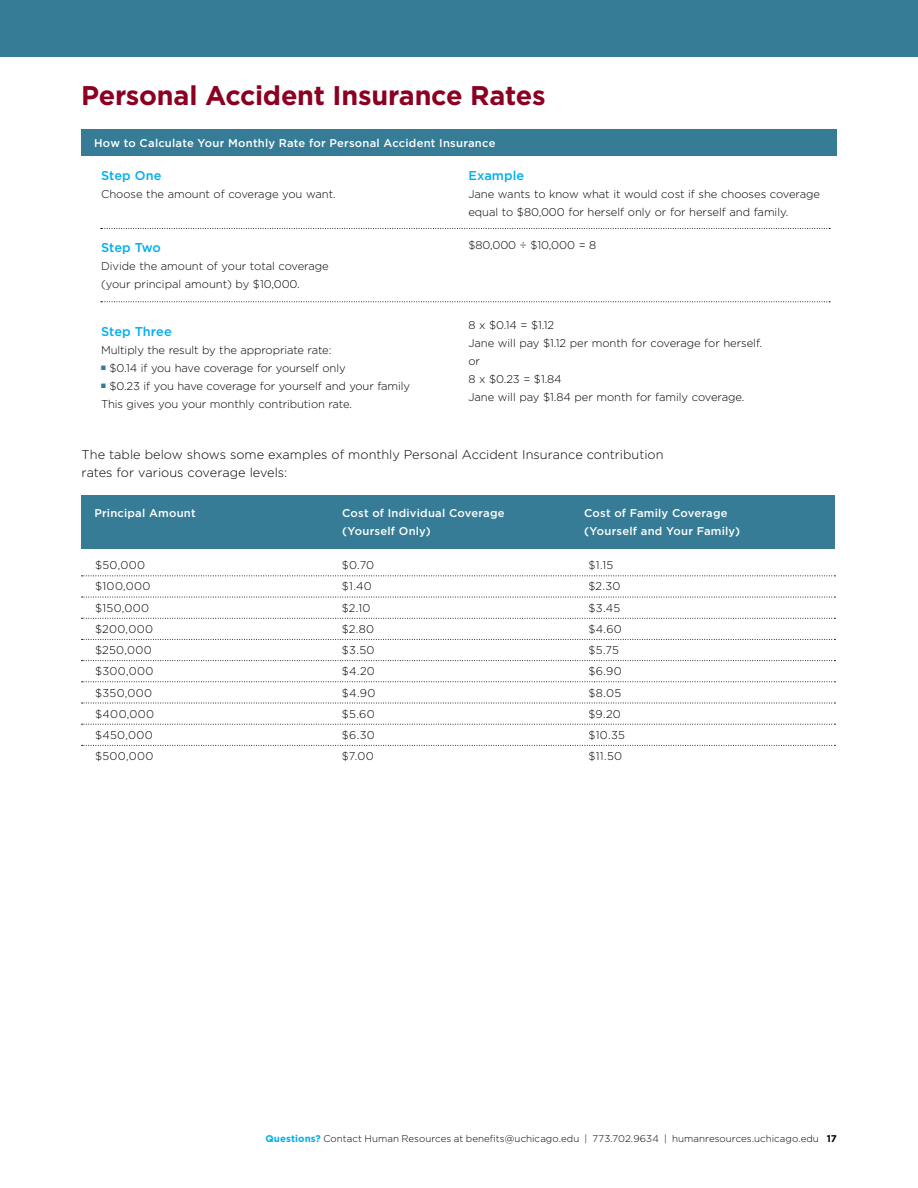
<style>
.page{position:relative;width:918px;height:1188px;background:#fff}
.page>*{position:absolute;margin:0;border:0;box-sizing:border-box;transform-origin:0 0}
.t1{font:700 27px "Gotham";letter-spacing:-.01em;color:#8b0021}
.t2{font:300 12.75px/18px "Gotham";color:#000}
.t3{font:500 12.75px "Gotham";letter-spacing:.005em;color:#00aeef}
.t4{font:300 11.25px/18px "Gotham";letter-spacing:-.005em;color:#000}
.t5{font:500 11.25px "Gotham";letter-spacing:.02em;color:#fff}
.t6{font:300 11.25px/21.3px "Gotham";letter-spacing:.035em;color:#000}
.t7{font:300 11.25px/21.3px "Gotham";letter-spacing:.02em;color:#000}
.t8{font:300 11.25px/21.3px "Gotham";letter-spacing:.025em;color:#000}
.t9{font:300 9.75px "Gotham";letter-spacing:.005em;color:#000}
.s1{font-weight:700;color:#00aeef}
.s2{font-weight:700}
</style>
<div class="page">
<div style="left:82px;top:495px;width:753px;height:54px;background:#367c96"></div>
<svg style="left:82px;top:724px;width:753px;height:1px"></svg>
<svg style="left:82px;top:745px;width:753px;height:1px"></svg>
<svg style="left:82px;top:575px;width:753px;height:1px"></svg>
<svg style="left:82px;top:597px;width:753px;height:1px"></svg>
<svg style="left:82px;top:618px;width:753px;height:1px"></svg>
<svg style="left:82px;top:639px;width:753px;height:1px"></svg>
<svg style="left:82px;top:660px;width:753px;height:1px"></svg>
<svg style="left:82px;top:681px;width:753px;height:1px"></svg>
<svg style="left:82px;top:703px;width:753px;height:1px"></svg>
<div style="left:81px;top:129px;width:756px;height:27px;background:#367c96"></div>
<svg style="left:101px;top:228px;width:729px;height:1px"></svg>
<svg style="left:101px;top:301px;width:729px;height:1px"></svg>
<div style="left:0;top:0;width:918px;height:57px;background:#367c96"></div>
<h1 class="t1" style="left:81px;top:78px;width:466px">Personal Accident Insurance Rates</h1>
<p class="t5" style="left:94px;top:135px;width:403px">How to Calculate Your Monthly Rate for Personal Accident Insurance</p>
<p class="t3" style="left:101px;top:167px;width:62px">Step One</p>
<p class="t4" style="left:101px;top:185px;width:236px">Choose the amount of coverage you want.</p>
<p class="t3" style="left:101px;top:239px;width:61px">Step Two</p>
<p class="t4" style="left:101px;top:257px;width:229px">Divide the amount of your total coverage (your principal amount) by $10,000.</p>
<p class="t3" style="left:101px;top:323px;width:72px">Step Three</p>
<p class="t4" style="left:101px;top:341px;width:310px">Multiply the result by the appropriate rate:<br><sup>n</sup> $0.14 if you have coverage for yourself only<br><sup>n</sup> $0.23 if you have coverage for yourself and your family This gives you your monthly contribution rate.</p>
<p class="t3" style="left:468px;top:167px;width:57px">Example</p>
<p class="t4" style="left:468px;top:185px;width:353px">Jane wants to know what it would cost if she chooses coverage equal to $80,000 for herself only or for herself and family.</p>
<p class="t4" style="left:468px;top:236px;width:130px">$80,000 ÷ $10,000 = 8</p>
<p class="t4" style="left:468px;top:316px;width:295px">8 x $0.14 = $1.12<br>Jane will pay $1.12 per month for coverage for herself. or<br>8 x $0.23 = $1.84<br>Jane will pay $1.84 per month for family coverage.</p>
<p class="t2" style="left:82px;top:445px;width:583px">The table below shows some examples of monthly Personal Accident Insurance contribution rates for various coverage levels:</p>
<p class="t5" style="left:94px;top:506px;width:103px">Principal Amount</p>
<p class="t5" style="left:342px;top:506px;width:164px">Cost of Individual Coverage</p>
<p class="t5" style="left:584px;top:506px;width:145px">Cost of Family Coverage</p>
<p class="t5" style="left:342px;top:524px;width:90px">(Yourself Only)</p>
<p class="t5" style="left:584px;top:524px;width:157px">(Yourself and Your Family)</p>
<p class="t6" style="left:95px;top:554px;width:61px">$50,000 $100,000 $150,000 $200,000 $250,000 $300,000 $350,000 $400,000 $450,000 $500,000</p>
<p class="t8" style="left:342px;top:554px;width:35px">$0.70 $1.40 $2.10 $2.80 $3.50 $4.20 $4.90 $5.60 $6.30 $7.00</p>
<p class="t7" style="left:588px;top:554px;width:38px">$1.15 $2.30 $3.45 $4.60 $5.75 $6.90 $8.05 $9.20 $10.35 $11.50</p>
<p class="t9" style="left:265px;top:1132px;width:573px"><span class="s1">Questions?</span> Contact Human Resources at benefits@uchicago.edu | 773.702.9634 | humanresources.uchicago.edu <span class="s2">17</span></p>
</div>
